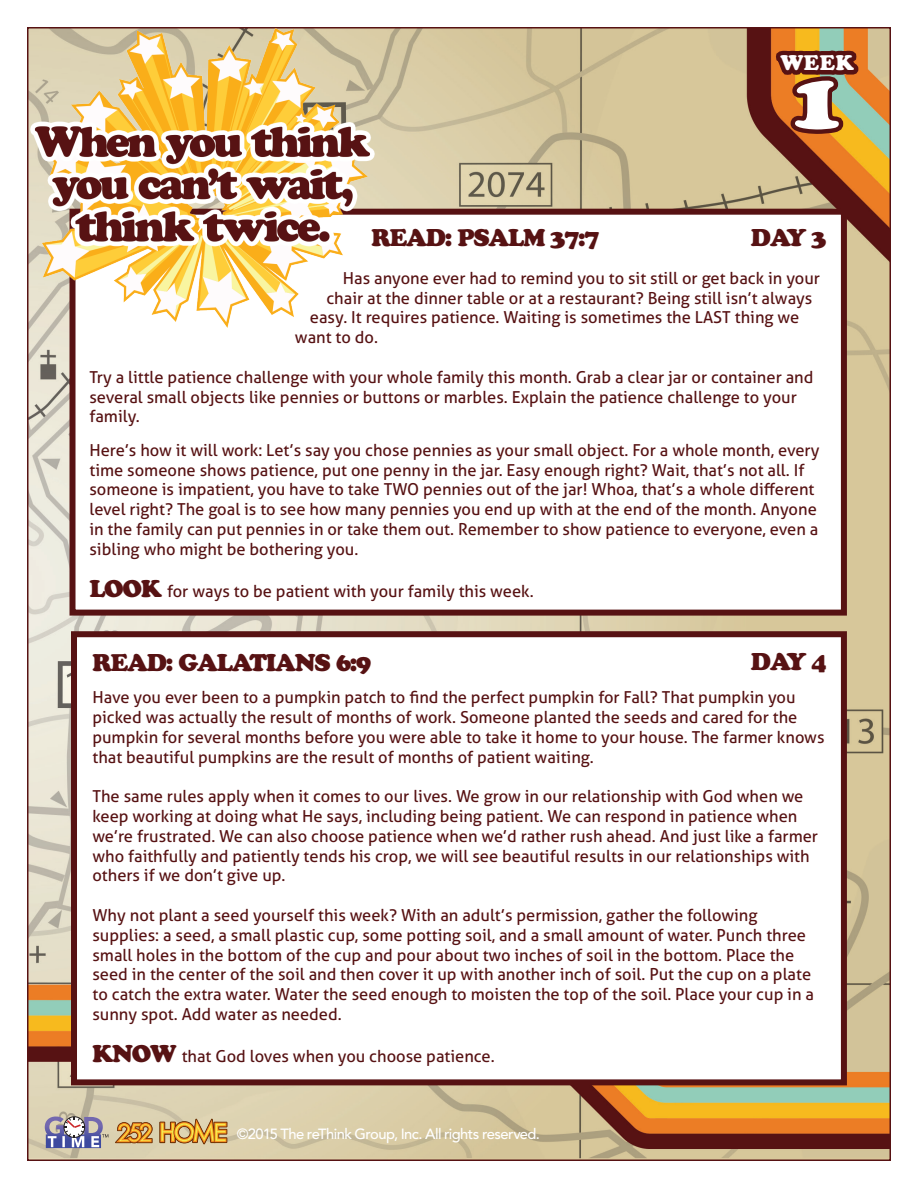
<style>
.page{position:relative;width:918px;height:1188px;background:#fff}
.page>*{position:absolute;margin:0;border:0;box-sizing:border-box;transform-origin:0 0}
.t1{font:81px "Cooper Black Std";color:#fff}
.t2{font:24px "Cooper Black Std";letter-spacing:-.05em;color:#571213}
.t3{font:21px "Cooper Black Std";color:#fff}
.t4{font:16.5px/19.8px "Aller";color:#571213}
.t5{font:500 14.7px "Avenir LT Std";letter-spacing:-.04em;color:#fff}
.s1{font-family:"Cooper Black Std";font-size:24px}
</style>
<div class="page">
<img style="left:30px;top:30px;width:858px;height:1128px">
<svg style="left:772px;top:27px;width:91px;height:111px;background:#a46833"></svg>
<div style="left:70px;top:209px;width:777px;height:407px;background:#fff;border:6px solid #571213"></div>
<svg style="left:115px;top:1122px;width:38px;height:21px"></svg>
<svg style="left:159px;top:1119px;width:68px;height:25px;background:#cea051"></svg>
<div style="left:64px;top:1116px;width:21px;height:22px;border:1px solid #231f20;border-radius:50%"></div>
<svg style="left:45px;top:1117px;width:63px;height:31px"></svg>
<div style="left:71px;top:631px;width:776px;height:454px;background:#fff;border:6px solid #571213"></div>
<img style="left:27px;top:28px;width:355px;height:299px">
<p class="t3" style="left:780px;top:50px;width:75px">WEEK</p>
<h1 class="t1" style="left:792px;top:51px;width:53px">1</h1>
<p class="t2" style="left:371px;top:223px;width:230px">READ: PSALM 37:7</p>
<p class="t4" style="left:343px;top:268px;width:479px">Has anyone ever had to remind you to sit still or get back in your</p>
<p class="t4" style="left:326px;top:288px;width:488px">chair at the dinner table or at a restaurant? Being still isn’t always</p>
<p class="t4" style="left:310px;top:308px;width:491px">easy. It requires patience. Waiting is sometimes the LAST thing we</p>
<p class="t4" style="left:295px;top:327px;width:85px">want to do.</p>
<p class="t4" style="left:89px;top:367px;width:726px">Try a little patience challenge with your whole family this month. Grab a clear jar or container and several small objects like pennies or buttons or marbles. Explain the patience challenge to your family.</p>
<p class="t4" style="left:89px;top:440px;width:732px">Here’s how it will work: Let’s say you chose pennies as your small object. For a whole month, every time someone shows patience, put one penny in the jar. Easy enough right? Wait, that’s not all. If someone is impatient, you have to take TWO pennies out of the jar! Whoa, that’s a whole different level right? The goal is to see how many pennies you end up with at the end of the month. Anyone in the family can put pennies in or take them out. Remember to show patience to everyone, even a sibling who might be bothering you.</p>
<p class="t4" style="left:89px;top:581px;width:446px"><span class="s1">LOOK</span> for ways to be patient with your family this week.</p>
<p class="t2" style="left:751px;top:223px;width:77px">DAY 3</p>
<p class="t2" style="left:751px;top:647px;width:77px">DAY 4</p>
<p class="t2" style="left:92px;top:648px;width:280px">READ: GALATIANS 6:9</p>
<p class="t4" style="left:92px;top:687px;width:734px">Have you ever been to a pumpkin patch to find the perfect pumpkin for Fall? That pumpkin you picked was actually the result of months of work. Someone planted the seeds and cared for the pumpkin for several months before you were able to take it home to your house. The farmer knows that beautiful pumpkins are the result of months of patient waiting.</p>
<p class="t4" style="left:92px;top:786px;width:727px">The same rules apply when it comes to our lives. We grow in our relationship with God when we keep working at doing what He says, including being patient. We can respond in patience when we’re frustrated. We can also choose patience when we’d rather rush ahead. And just like a farmer who faithfully and patiently tends his crop, we will see beautiful results in our relationships with others if we don’t give up.</p>
<p class="t4" style="left:92px;top:905px;width:723px">Why not plant a seed yourself this week? With an adult’s permission, gather the following supplies: a seed, a small plastic cup, some potting soil, and a small amount of water. Punch three small holes in the bottom of the cup and pour about two inches of soil in the bottom. Place the seed in the center of the soil and then cover it up with another inch of soil. Put the cup on a plate to catch the extra water. Water the seed enough to moisten the top of the soil. Place your cup in a sunny spot. Add water as needed.</p>
<p class="t4" style="left:92px;top:1046px;width:404px"><span class="s1">KNOW</span> that God loves when you choose patience.</p>
<p class="t5" style="left:237px;top:1125px;width:305px">©2015 The reThink Group, Inc. All rights reserved.</p>
</div>
